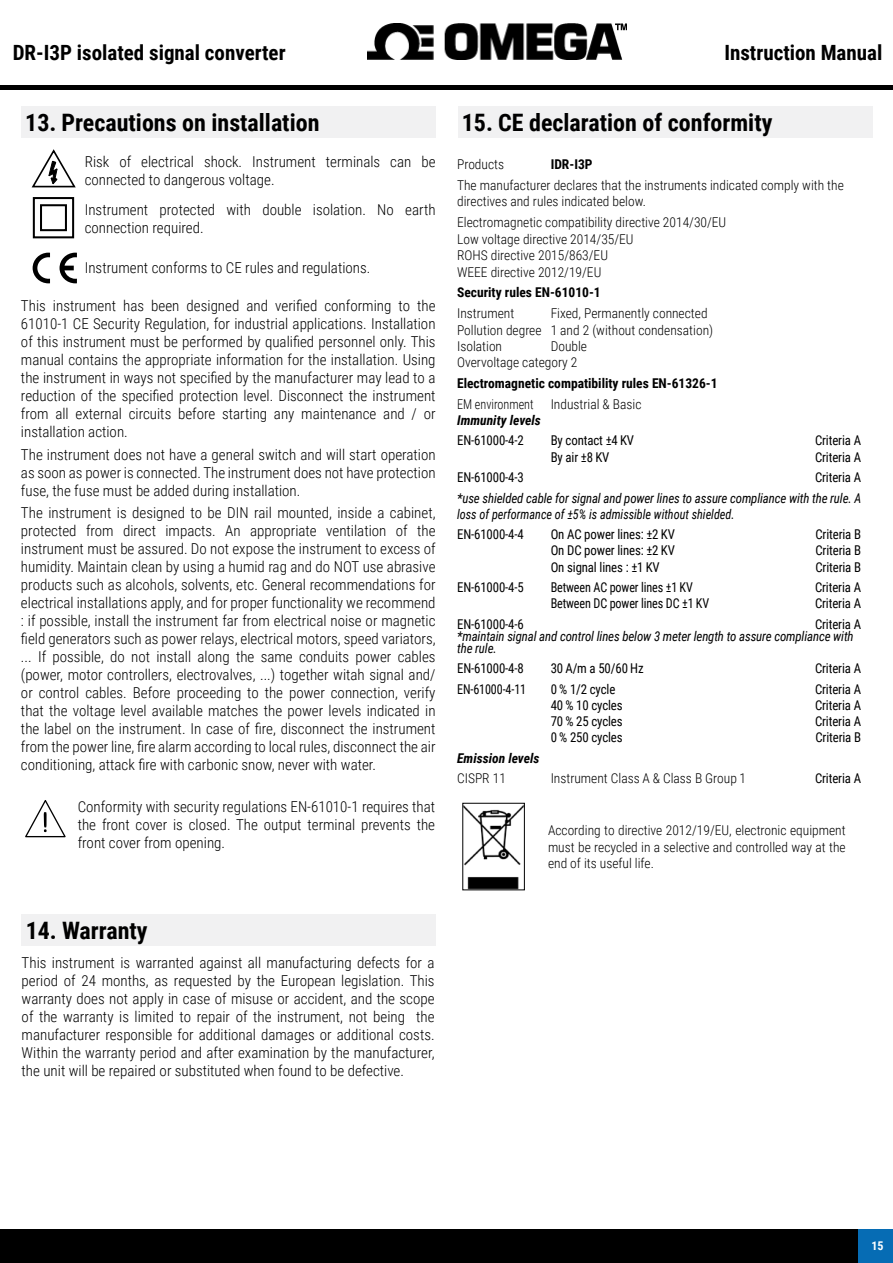
<style>
.page{position:relative;width:893px;height:1263px;background:#fff}
.page>*{position:absolute;margin:0;border:0;box-sizing:border-box;transform-origin:0 0}
.t1{font:700 24px "Roboto Condensed";color:#000}
.t2{font:700 21px "Roboto Condensed";color:#000}
.t3{font:300 15px/18px "Roboto Condensed";color:#000;text-align:justify}
.t4{font:300 13.5px/16.5px "Roboto Condensed";color:#000}
.t5{font:13.5px "Roboto Condensed";letter-spacing:-.01em;color:#000;scale:.95 1}
.t6{font:italic 13.5px/16.2px "Roboto Condensed";letter-spacing:-.01em;color:#000;scale:.95 1}
.t7{font:700 13.5px "Roboto Condensed";color:#000}
.t8{font:13.5px "Roboto Condensed";letter-spacing:-.01em;color:#000;scale:.9 1}
.t9{font:italic 700 13.5px "Roboto Condensed";color:#000}
.t10{font:300 13.5px "Roboto Condensed";color:#000;scale:.9 1}
.t11{font:700 12px "Roboto Condensed";color:#fff}
</style>
<div class="page">
<hr style="left:0;top:85px;width:893px;height:4px;background:#000">
<div style="left:0;top:1230px;width:893px;height:33px;background:#000"></div>
<div style="left:859px;top:1230px;width:34px;height:33px;background:#066cb4"></div>
<img style="left:368px;top:24px;width:259px;height:36px">
<svg style="left:33px;top:253px;width:17px;height:30px"></svg>
<div style="left:21px;top:107px;width:415px;height:31px;background:#f1f1f2"></div>
<div style="left:21px;top:914px;width:415px;height:31px;background:#f1f1f2"></div>
<svg style="left:31px;top:149px;width:45px;height:39px"></svg>
<div style="left:33px;top:197px;width:41px;height:41px;border:2px solid #000"></div>
<div style="left:40px;top:204px;width:27px;height:27px;background:#fff;border:2px solid #000"></div>
<svg style="left:60px;top:253px;width:17px;height:30px"></svg>
<img style="left:465px;top:806px;width:57px;height:82px">
<div style="left:458px;top:106px;width:414px;height:32px;background:#f1f1f2"></div>
<svg style="left:25px;top:800px;width:41px;height:38px"></svg>
<h2 class="t2" style="left:13px;top:38px;width:274px">DR-I3P isolated signal converter</h2>
<h2 class="t2" style="left:724px;top:38px;width:159px">Instruction Manual</h2>
<h1 class="t1" style="left:25px;top:106px;width:296px">13. Precautions on installation</h1>
<p class="t3" style="left:85px;top:152px;width:352px">Risk of electrical shock. Instrument terminals can be connected to dangerous voltage.</p>
<p class="t3" style="left:85px;top:200px;width:352px">Instrument protected with double isolation. No earth connection required.</p>
<p class="t3" style="left:85px;top:259px;width:287px">Instrument conforms to CE rules and regulations.</p>
<p class="t3" style="left:21px;top:296px;width:416px">This instrument has been designed and verified conforming to the 61010-1 CE Security Regulation, for industrial applications. Installation of this instrument must be performed by qualified personnel only. This manual contains the appropriate information for the installation. Using the instrument in ways not specified by the manufacturer may lead to a reduction of the specified protection level. Disconnect the instrument from all external circuits before starting any maintenance and / or installation action.</p>
<p class="t3" style="left:21px;top:445px;width:416px">The instrument does not have a general switch and will start operation as soon as power is connected. The instrument does not have protection fuse, the fuse must be added during installation.</p>
<p class="t3" style="left:21px;top:503px;width:416px">The instrument is designed to be DIN rail mounted, inside a cabinet, protected from direct impacts. An appropriate ventilation of the instrument must be assured. Do not expose the instrument to excess of humidity. Maintain clean by using a humid rag and do NOT use abrasive products such as alcohols, solvents, etc. General recommendations for electrical installations apply, and for proper functionality we recommend : if possible, install the instrument far from electrical noise or magnetic field generators such as power relays, electrical motors, speed variators, ... If possible, do not install along the same conduits power cables (power, motor controllers, electrovalves, ...) together witah signal and/ or control cables. Before proceeding to the power connection, verify that the voltage level available matches the power levels indicated in the label on the instrument. In case of fire, disconnect the instrument from the power line, fire alarm according to local rules, disconnect the air conditioning, attack fire with carbonic snow, never with water.</p>
<p class="t3" style="left:78px;top:797px;width:359px">Conformity with security regulations EN-61010-1 requires that the front cover is closed. The output terminal prevents the front cover from opening.</p>
<h1 class="t1" style="left:26px;top:913px;width:123px">14. Warranty</h1>
<p class="t3" style="left:22px;top:953px;width:414px">This instrument is warranted against all manufacturing defects for a period of 24 months, as requested by the European legislation. This warranty does not apply in case of misuse or accident, and the scope of the warranty is limited to repair of the instrument, not being the manufacturer responsible for additional damages or additional costs.<br>Within the warranty period and after examination by the manufacturer, the unit will be repaired or substituted when found to be defective.</p>
<h1 class="t1" style="left:462px;top:106px;width:312px">15. CE declaration of conformity</h1>
<p class="t4" style="left:457px;top:155px;width:49px">Products</p>
<p class="t7" style="left:551px;top:155px;width:43px">IDR-I3P</p>
<p class="t4" style="left:457px;top:176px;width:388px">The manufacturer declares that the instruments indicated comply with the directives and rules indicated below.</p>
<p class="t4" style="left:457px;top:213px;width:271px">Electromagnetic compatibility directive 2014/30/EU Low voltage directive 2014/35/EU<br>ROHS directive 2015/863/EU<br>WEEE directive 2012/19/EU</p>
<p class="t7" style="left:457px;top:283px;width:145px">Security rules EN-61010-1</p>
<p class="t4" style="left:457px;top:304px;width:59px">Instrument</p>
<p class="t4" style="left:457px;top:304px;width:258px;text-indent:94px">Fixed, Permanently connected<br>Pollution degree 1 and 2 (without condensation)<br>Isolation</p>
<p class="t4" style="left:457px;top:338px;width:131px;text-indent:94px">Double<br>Overvoltage category 2</p>
<p class="t7" style="left:457px;top:374px;width:262px">Electromagnetic compatibility rules EN-61326-1</p>
<p class="t10" style="left:457px;top:394px;width:87px">EM environment</p>
<p class="t4" style="left:551px;top:395px;width:92px">Industrial &amp; Basic</p>
<p class="t9" style="left:457px;top:411px;width:85px">Immunity levels</p>
<p class="t5" style="left:457px;top:431px;width:72px">EN-61000-4-2</p>
<p class="t5" style="left:551px;top:431px;width:89px">By contact ±4 KV</p>
<p class="t5" style="left:815px;top:431px;width:50px">Criteria A</p>
<p class="t5" style="left:551px;top:447px;width:63px">By air ±8 KV</p>
<p class="t5" style="left:815px;top:447px;width:50px">Criteria A</p>
<p class="t5" style="left:457px;top:468px;width:72px">EN-61000-4-3</p>
<p class="t5" style="left:815px;top:468px;width:50px">Criteria A</p>
<p class="t6" style="left:457px;top:489px;width:427px">*use shielded cable for signal and power lines to assure compliance with the rule. A loss of performance of ±5% is admissible without shielded.</p>
<p class="t5" style="left:457px;top:525px;width:72px">EN-61000-4-4</p>
<p class="t5" style="left:551px;top:525px;width:132px">On AC power lines: ±2 KV</p>
<p class="t5" style="left:815px;top:525px;width:50px">Criteria B</p>
<p class="t5" style="left:551px;top:541px;width:132px">On DC power lines: ±2 KV</p>
<p class="t5" style="left:815px;top:541px;width:50px">Criteria B</p>
<p class="t5" style="left:551px;top:557px;width:116px">On signal lines : ±1 KV</p>
<p class="t5" style="left:815px;top:557px;width:50px">Criteria B</p>
<p class="t5" style="left:457px;top:578px;width:72px">EN-61000-4-5</p>
<p class="t8" style="left:551px;top:578px;width:160px">Between AC power lines ±1 KV</p>
<p class="t5" style="left:815px;top:578px;width:50px">Criteria A</p>
<p class="t8" style="left:551px;top:594px;width:178px">Between DC power lines DC ±1 KV</p>
<p class="t5" style="left:815px;top:594px;width:50px">Criteria A</p>
<p class="t5" style="left:457px;top:614px;width:72px">EN-61000-4-6</p>
<p class="t5" style="left:815px;top:614px;width:50px">Criteria A</p>
<p class="t6" style="left:457px;top:629px;width:419px;line-height:12px">*maintain signal and control lines below 3 meter length to assure compliance with the rule.</p>
<p class="t5" style="left:457px;top:659px;width:72px">EN-61000-4-8</p>
<p class="t5" style="left:551px;top:659px;width:99px">30 A/m a 50/60 Hz</p>
<p class="t5" style="left:815px;top:659px;width:50px">Criteria A</p>
<p class="t8" style="left:457px;top:679px;width:78px">EN-61000-4-11</p>
<p class="t5" style="left:551px;top:679px;width:70px">0 % 1/2 cycle</p>
<p class="t5" style="left:815px;top:679px;width:50px">Criteria A</p>
<p class="t5" style="left:551px;top:695px;width:77px">40 % 10 cycles</p>
<p class="t5" style="left:815px;top:695px;width:50px">Criteria A</p>
<p class="t5" style="left:551px;top:712px;width:77px">70 % 25 cycles</p>
<p class="t5" style="left:815px;top:712px;width:50px">Criteria A</p>
<p class="t5" style="left:551px;top:728px;width:77px">0 % 250 cycles</p>
<p class="t5" style="left:815px;top:728px;width:50px">Criteria B</p>
<p class="t9" style="left:457px;top:748px;width:84px">Emission levels</p>
<p class="t4" style="left:457px;top:770px;width:50px">CISPR 11</p>
<p class="t4" style="left:551px;top:770px;width:197px">Instrument Class A &amp; Class B Group 1</p>
<p class="t5" style="left:815px;top:769px;width:50px">Criteria A</p>
<p class="t4" style="left:548px;top:822px;width:299px;text-align:justify">According to directive 2012/19/EU, electronic equipment must be recycled in a selective and controlled way at the end of its useful life.</p>
<p class="t11" style="left:871px;top:1237px;width:14px">15</p>
</div>
